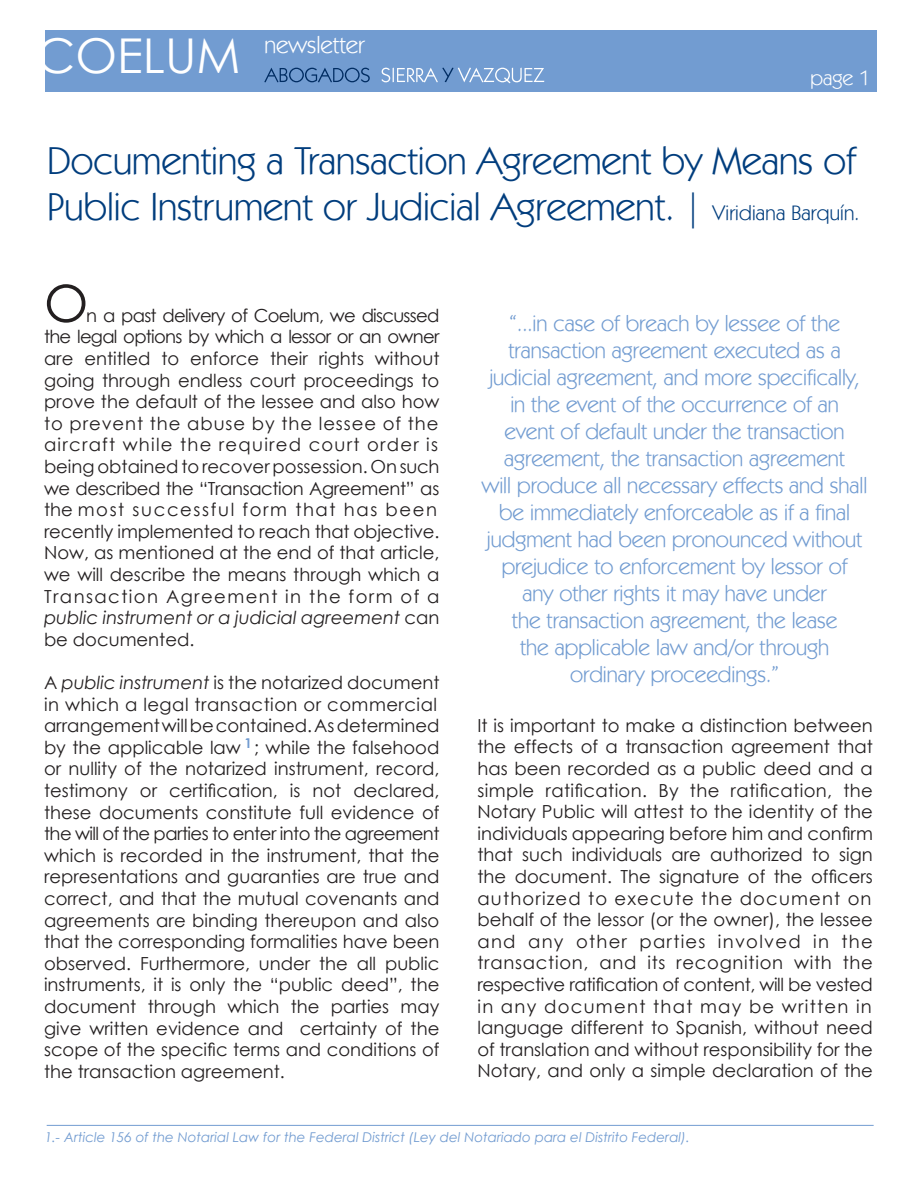
<style>
.page{position:relative;width:918px;height:1188px;background:#fff}
.page>*{position:absolute;margin:0;border:0;box-sizing:border-box;transform-origin:0 0}
.t1{font:51px "Century Gothic";color:#231f20}
.t2{font:48px "Century Gothic";color:#fff}
.t3{font:39px/46.8px "Kabel IT Cby BT";color:#013d7d}
.t4{font:24px "Kabel IT Cby BT";color:#fff}
.t5{font:22.5px/27px "Kabel IT Cby BT";color:#729cd1;text-align:center}
.t6{font:21px "Kabel IT Cby BT";color:#fff}
.t7{font:18px/21.6px "Century Gothic";color:#231f20}
.t8{font:italic 13.5px "Century Gothic";color:#729cd1}
.t9{font:700 13.5px "Century Gothic";color:#729cd1}
.s1{font-size:36px}
.s2{font-size:21px}
.s3{font-style:italic}
</style>
<div class="page">
<div style="left:45px;top:30px;width:832px;height:61px;background:#729cd1"></div>
<svg style="left:264px;top:68px;width:106px;height:14px"></svg>
<svg style="left:381px;top:68px;width:163px;height:15px"></svg>
<hr style="left:47px;top:1125px;width:827px;height:1px;background:#729cd1">
<h2 class="t2" style="left:36px;top:22px;width:206px">COELUM</h2>
<h3 class="t4" style="left:264px;top:30px;width:102px">newsletter</h3>
<p class="t6" style="left:810px;top:64px;width:61px">page 1</p>
<h3 class="t3" style="left:48px;top:136px;width:813px">Documenting a Transaction Agreement by Means of<br>Public Instrument or Judicial Agreement. <span class="s1">|</span> <span class="s2">Viridiana Barquín.</span></h3>
<h1 class="t1" style="left:44px;top:268px;width:46px">O</h1>
<p class="t7" style="left:44px;top:304px;width:397px;text-indent:42px">n a past delivery of Coelum, we discussed the legal options by which a lessor or an owner are entitled to enforce their rights without going through endless court proceedings to prove the default of the lessee and also how to prevent the abuse by the lessee of the aircraft while the required court order is being obtained to recover possession. On such we described the “Transaction Agreement” as the most successful form that has been recently implemented to reach that objective.<br>Now, as mentioned at the end of that article, we will describe the means through which a Transaction Agreement in the form of a <span class="s3">public instrument or a judicial agreement</span> can be documented.</p>
<p class="t7" style="left:44px;top:671px;width:397px">A <span class="s3">public instrument</span> is the notarized document in which a legal transaction or commercial arrangement will be contained. As determined by the applicable law ; while the falsehood or nullity of the notarized instrument, record, testimony or certification, is not declared, these documents constitute full evidence of the will of the parties to enter into the agreement which is recorded in the instrument, that the representations and guaranties are true and correct, and that the mutual covenants and agreements are binding thereupon and also that the corresponding formalities have been observed. Furthermore, under the all public instruments, it is only the “public deed”, the document through which the parties may give written evidence and certainty of the scope of the specific terms and conditions of the transaction agreement.</p>
<p class="t9" style="left:245px;top:733px;width:9px">1</p>
<p class="t5" style="left:482px;top:309px;width:387px">“...in case of breach by lessee of the transaction agreement executed as a judicial agreement, and more specifically, in the event of the occurrence of an<br>event of default under the transaction agreement, the transaction agreement<br>will produce all necessary effects and shall be immediately enforceable as if a final judgment had been pronounced without prejudice to enforcement by lessor of<br>any other rights it may have under<br>the transaction agreement, the lease<br>the applicable law and/or through ordinary proceedings.”</p>
<p class="t7" style="left:477px;top:714px;width:397px;text-align:justify">It is important to make a distinction between the effects of a transaction agreement that has been recorded as a public deed and a simple ratification. By the ratification, the Notary Public will attest to the identity of the individuals appearing before him and confirm that such individuals are authorized to sign the document. The signature of the officers authorized to execute the document on behalf of the lessor (or the owner), the lessee and any other parties involved in the transaction, and its recognition with the respective ratification of content, will be vested in any document that may be written in language different to Spanish, without need of translation and without responsibility for the Notary, and only a simple declaration of the</p>
<p class="t8" style="left:45px;top:1127px;width:647px">1.- Article 156 of the Notarial Law for the Federal District (Ley del Notariado para el Distrito Federal).</p>
</div>
